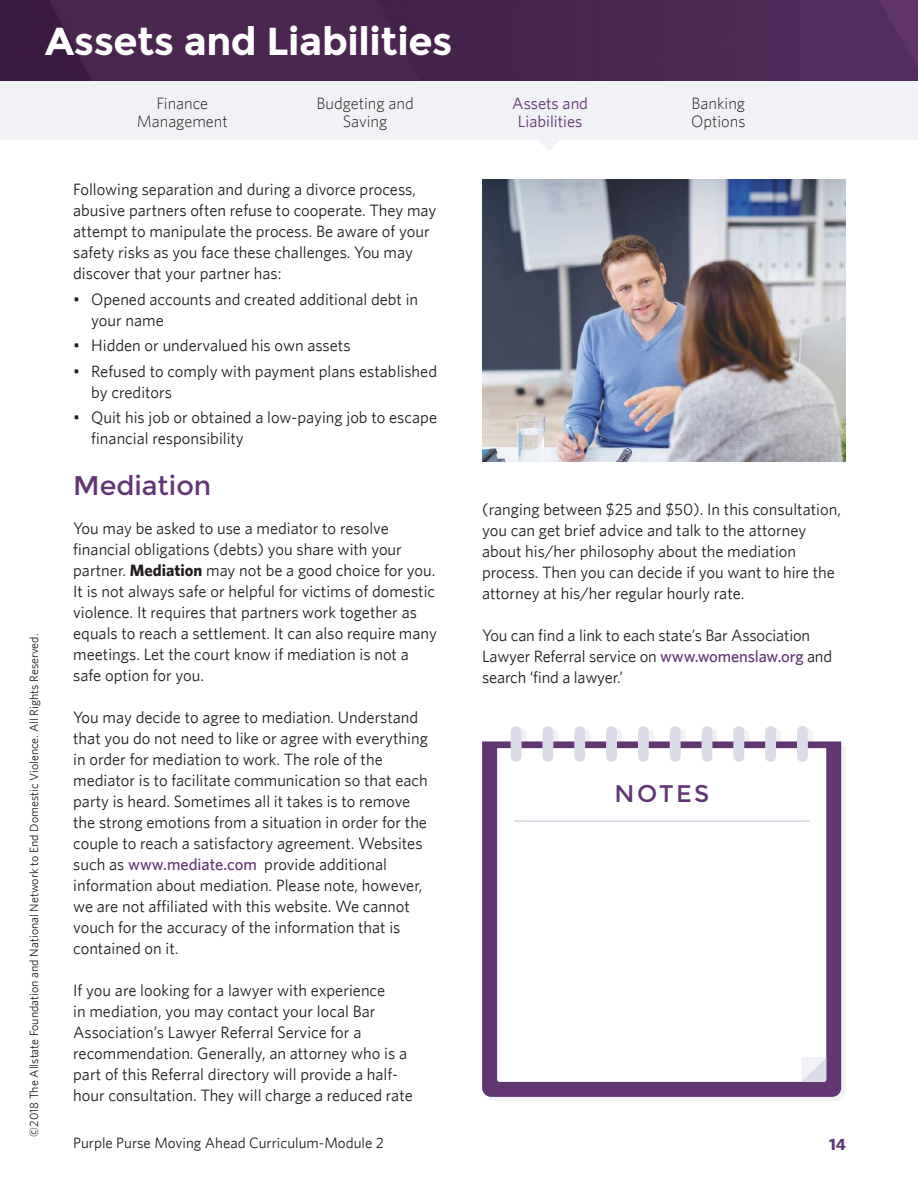
<style>
.page{position:relative;width:918px;height:1188px;background:#fff}
.page>*{position:absolute;margin:0;border:0;box-sizing:border-box;transform-origin:0 0}
.t1{font:700 39px "Montserrat";letter-spacing:-.01em;color:#fff}
.t2{font:27px "Montserrat";color:#613672}
.t3{font:24px "Montserrat";letter-spacing:.1em;color:#613672}
.t4{font:16.5px/21px "Whitney";color:#241f1f}
.t5{font:300 16.5px/18px "Whitney";color:#241f1f;text-align:center}
.t6{font:16.5px/18px "Whitney";color:#613672;text-align:center}
.t7{font:700 16.5px "Whitney";color:#613672}
.t8{font:15px "Whitney";color:#241f1f}
.t9{font:12px "Whitney";color:#241f1f}
.s1{font-weight:700}
.s2{font-weight:500;color:#613672}
</style>
<div class="page">
<img style="left:482px;top:180px;width:364px;height:282px">
<img style="left:0;top:0;width:918px;height:81px">
<div style="left:0;top:81px;width:918px;height:59px;background:#f1f2f5"></div>
<svg style="left:538px;top:140px;width:22px;height:11px"></svg>
<div style="left:802px;top:729px;width:11px;height:35px;background:#f1f2f5;border-radius:5px"></div>
<div style="left:770px;top:729px;width:11px;height:35px;background:#f1f2f5;border-radius:5px"></div>
<div style="left:738px;top:729px;width:11px;height:35px;background:#f1f2f5;border-radius:5px"></div>
<div style="left:707px;top:729px;width:10px;height:35px;background:#f1f2f5;border-radius:5px"></div>
<div style="left:675px;top:729px;width:11px;height:35px;background:#f1f2f5;border-radius:5px"></div>
<div style="left:643px;top:729px;width:11px;height:35px;background:#f1f2f5;border-radius:5px"></div>
<div style="left:611px;top:729px;width:11px;height:35px;background:#f1f2f5;border-radius:5px"></div>
<div style="left:579px;top:729px;width:11px;height:35px;background:#f1f2f5;border-radius:5px"></div>
<div style="left:547px;top:729px;width:11px;height:35px;background:#f1f2f5;border-radius:5px"></div>
<div style="left:516px;top:729px;width:11px;height:35px;background:#f1f2f5;border-radius:5px"></div>
<svg style="left:488px;top:746px;width:357px;height:355px;fill:#f1f2f5"></svg>
<svg style="left:482px;top:741px;width:359px;height:356px;fill:#613672"></svg>
<svg style="left:497px;top:748px;width:329px;height:334px"></svg>
<svg style="left:800px;top:1057px;width:28px;height:25px"></svg>
<div style="left:797px;top:726px;width:11px;height:36px;background:#dbdce8;border-radius:5px"></div>
<div style="left:765px;top:726px;width:11px;height:36px;background:#dbdce8;border-radius:5px"></div>
<div style="left:733px;top:726px;width:11px;height:36px;background:#dbdce8;border-radius:5px"></div>
<div style="left:702px;top:726px;width:10px;height:36px;background:#dbdce8;border-radius:5px"></div>
<div style="left:670px;top:726px;width:11px;height:36px;background:#dbdce8;border-radius:5px"></div>
<div style="left:638px;top:726px;width:11px;height:36px;background:#dbdce8;border-radius:5px"></div>
<div style="left:606px;top:726px;width:11px;height:36px;background:#dbdce8;border-radius:5px"></div>
<div style="left:574px;top:726px;width:11px;height:36px;background:#dbdce8;border-radius:5px"></div>
<div style="left:542px;top:726px;width:11px;height:36px;background:#dbdce8;border-radius:5px"></div>
<div style="left:511px;top:726px;width:11px;height:36px;background:#dbdce8;border-radius:5px"></div>
<hr style="left:514px;top:820px;width:295px;height:2px;background:#d2d7e3">
<h1 class="t1" style="left:45px;top:18px;width:409px">Assets and Liabilities</h1>
<p class="t9" style="left:27px;top:1137px;width:504px;rotate:-90deg">©2018 The Allstate Foundation and National Network to End Domestic Violence. All Rights Reserved.</p>
<p class="t5" style="left:137px;top:94px;width:93px">Finance<br>Management</p>
<p class="t5" style="left:317px;top:94px;width:99px">Budgeting and<br>Saving</p>
<p class="t6" style="left:512px;top:94px;width:77px">Assets and<br>Liabilities</p>
<p class="t5" style="left:691px;top:94px;width:56px;text-align:left">Banking<br>Options</p>
<p class="t4" style="left:73px;top:179px;width:365px">Following separation and during a divorce process, abusive partners often refuse to cooperate. They may attempt to manipulate the process. Be aware of your safety risks as you face these challenges. You may discover that your partner has:</p>
<p class="t4" style="left:91px;top:288px;width:329px;text-indent:-18px">• Opened accounts and created additional debt in your name</p>
<p class="t4" style="left:73px;top:335px;width:279px">• Hidden or undervalued his own assets</p>
<p class="t4" style="left:91px;top:360px;width:347px;text-indent:-18px">• Refused to comply with payment plans established by creditors</p>
<p class="t4" style="left:91px;top:407px;width:347px;text-indent:-18px">• Quit his job or obtained a low-paying job to escape financial responsibility</p>
<h2 class="t2" style="left:73px;top:470px;width:140px">Mediation</h2>
<p class="t4" style="left:73px;top:518px;width:365px">You may be asked to use a mediator to resolve financial obligations (debts) you share with your partner. <span class="s1">Mediation</span> may not be a good choice for you.<br>It is not always safe or helpful for victims of domestic violence. It requires that partners work together as equals to reach a settlement. It can also require many meetings. Let the court know if mediation is not a safe option for you.</p>
<p class="t4" style="left:73px;top:707px;width:356px">You may decide to agree to mediation. Understand that you do not need to like or agree with everything in order for mediation to work. The role of the mediator is to facilitate communication so that each party is heard. Sometimes all it takes is to remove the strong emotions from a situation in order for the couple to reach a satisfactory agreement. Websites such as <span class="s2">www.mediate.com</span> provide additional information about mediation. Please note, however, we are not affiliated with this website. We cannot vouch for the accuracy of the information that is contained on it.</p>
<p class="t4" style="left:73px;top:980px;width:341px">If you are looking for a lawyer with experience<br>in mediation, you may contact your local Bar Association’s Lawyer Referral Service for a recommendation. Generally, an attorney who is a part of this Referral directory will provide a half&shy;hour consultation. They will charge a reduced rate</p>
<p class="t4" style="left:482px;top:498px;width:360px">(ranging between $25 and $50). In this consultation, you can get brief advice and talk to the attorney about his/her philosophy about the mediation process. Then you can decide if you want to hire the attorney at his/her regular hourly rate.</p>
<p class="t4" style="left:482px;top:624px;width:352px">You can find a link to each state’s Bar Association<br>Lawyer Referral service on <span class="s2">www.womenslaw.org</span> and search ‘find a lawyer.’</p>
<h3 class="t3" style="left:615px;top:780px;width:96px">NOTES</h3>
<p class="t8" style="left:73px;top:1134px;width:312px">Purple Purse Moving Ahead Curriculum-Module 2</p>
<p class="t7" style="left:829px;top:1134px;width:18px">14</p>
</div>
